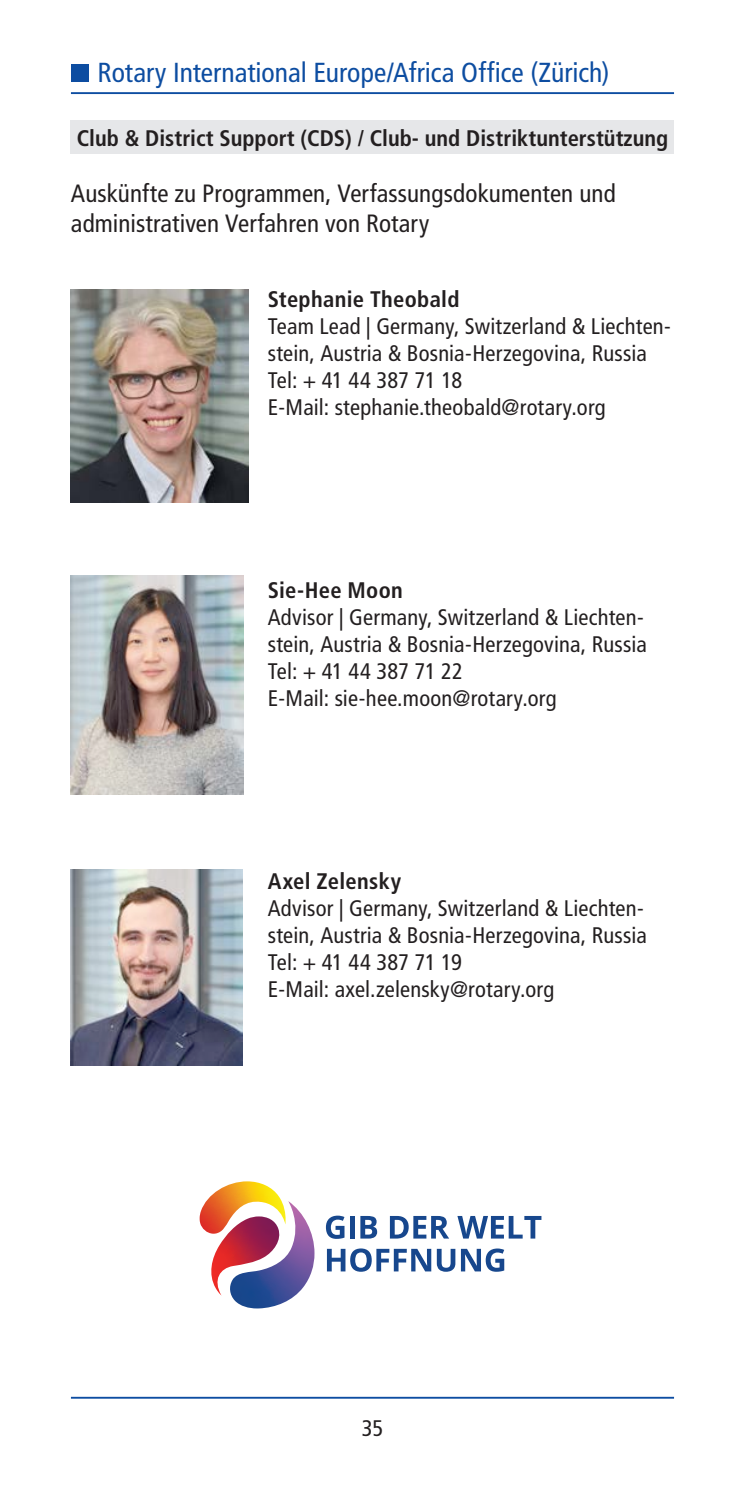
<style>
.page{position:relative;width:745px;height:1489px;background:#fff}
.page>*{position:absolute;margin:0;border:0;box-sizing:border-box;transform-origin:0 0}
.t1{font:27.5px "Frutiger LT 57 Cn";color:#0d4da1}
.t2{font:25px/30px "Frutiger LT 57 Cn";letter-spacing:.005em;color:#231f20}
.t3{font:22.5px/27px "Frutiger LT 57 Cn";letter-spacing:.01em;color:#231f20}
.t4{font:22.5px "Frutiger LT 67 Bd Cn";color:#231f20}
</style>
<div class="page">
<hr style="left:71px;top:92px;width:602px;height:2px;background:#0d4da1">
<hr style="left:71px;top:1396px;width:602px;height:2px;background:#0d4da1">
<img style="left:71px;top:289px;width:177px;height:213px">
<div style="left:71px;top:64px;width:18px;height:17px;background:#0d4da1"></div>
<div style="left:71px;top:120px;width:602px;height:34px;background:#e6e7e9"></div>
<svg style="left:199px;top:1181px;width:115px;height:127px"></svg>
<svg style="left:326px;top:1215px;width:18px;height:23px"></svg>
<div style="left:349px;top:1215px;width:5px;height:23px;background:#17478d"></div>
<svg style="left:360px;top:1216px;width:17px;height:22px"></svg>
<svg style="left:389px;top:1216px;width:60px;height:22px"></svg>
<svg style="left:457px;top:1216px;width:84px;height:22px"></svg>
<svg style="left:327px;top:1248px;width:177px;height:23px"></svg>
<img style="left:71px;top:575px;width:172px;height:219px">
<img style="left:71px;top:869px;width:171px;height:196px">
<p class="t1" style="left:97px;top:56px;width:513px">Rotary International Europe/Africa Office (Zürich)</p>
<p class="t4" style="left:77px;top:125px;width:592px">Club &amp; District Support (CDS) / Club- und Distriktunterstützung</p>
<p class="t2" style="left:71px;top:178px;width:546px">Auskünfte zu Programmen, Verfassungsdokumenten und administrativen Verfahren von Rotary</p>
<p class="t4" style="left:268px;top:286px;width:193px">Stephanie Theobald</p>
<p class="t3" style="left:268px;top:313px;width:404px">Team Lead | Germany, Switzerland &amp; Liechten&shy;stein, Austria &amp; Bosnia-Herzegovina, Russia Tel: + 41 44 387 71 18<br>E-Mail: stephanie.theobald@rotary.org</p>
<p class="t4" style="left:268px;top:577px;width:136px">Sie-Hee Moon</p>
<p class="t3" style="left:268px;top:604px;width:380px">Advisor | Germany, Switzerland &amp; Liechten&shy;stein, Austria &amp; Bosnia-Herzegovina, Russia Tel: + 41 44 387 71 22<br>E-Mail: sie-hee.moon@rotary.org</p>
<p class="t4" style="left:268px;top:868px;width:135px">Axel Zelensky</p>
<p class="t3" style="left:268px;top:895px;width:380px">Advisor | Germany, Switzerland &amp; Liechten&shy;stein, Austria &amp; Bosnia-Herzegovina, Russia Tel: + 41 44 387 71 19<br>E-Mail: axel.zelensky@rotary.org</p>
<p class="t3" style="left:361px;top:1414px;width:23px">35</p>
</div>
